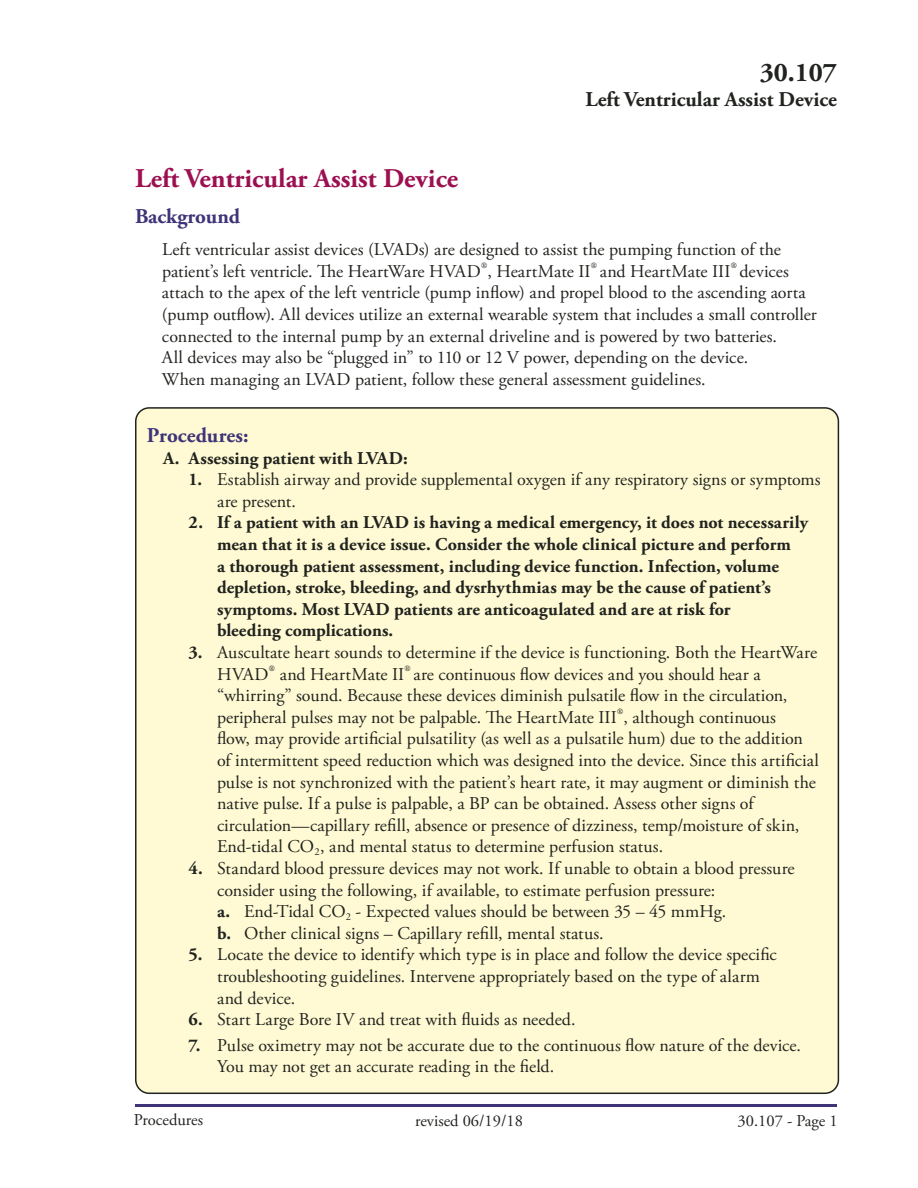
<style>
.page{position:relative;width:918px;height:1188px;background:#fff}
.page>*{position:absolute;margin:0;border:0;box-sizing:border-box;transform-origin:0 0}
.t1{font:700 27px "Adobe Garamond Pro";color:#9c1051}
.t2{font:700 27px "Adobe Garamond Pro";color:#20231e}
.t3{font:700 21px "Adobe Garamond Pro";color:#20231e}
.t4{font:700 21px "Adobe Garamond Pro";color:#3e3477}
.t5{font:18px/21.6px "Adobe Garamond Pro";color:#20231e}
.t6{font:700 18px/21.6px "Adobe Garamond Pro";letter-spacing:.005em;color:#20231e}
.t7{font:16.5px "Adobe Garamond Pro";color:#20231e}
.s1{font-weight:700}
</style>
<div class="page">
<hr style="left:135px;top:1104px;width:702px;height:3px;background:#3e3477">
<div style="left:136px;top:408px;width:702px;height:685px;background:#fffad4;border-radius:14px"></div>
<h1 class="t2" style="left:760px;top:57px;width:79px">30.107</h1>
<p class="t3" style="left:586px;top:87px;width:253px">Left Ventricular Assist Device</p>
<h1 class="t1" style="left:135px;top:163px;width:325px">Left Ventricular Assist Device</h1>
<p class="t4" style="left:135px;top:204px;width:107px">Background</p>
<p class="t5" style="left:162px;top:239px;width:621px">Left ventricular assist devices (LVADs) are designed to assist the pumping function of the patient’s left ventricle. The HeartWare HVAD , HeartMate II</p>
<p class="t5" style="left:162px;top:261px;width:656px;text-indent:578px">devices attach to the apex of the left ventricle (pump inflow) and propel blood to the ascending aorta (pump outflow). All devices utilize an external wearable system that includes a small controller connected to the internal pump by an external driveline and is powered by two batteries.<br>All devices may also be “plugged in” to 110 or 12 V power, depending on the device.<br>When managing an LVAD patient, follow these general assessment guidelines.</p>
<p class="t4" style="left:147px;top:423px;width:103px">Procedures:</p>
<p class="t6" style="left:163px;top:448px;width:246px">A. Assessing patient with LVAD:</p>
<p class="t5" style="left:217px;top:469px;width:605px;text-indent:-28px"><span class="s1">1.</span> Establish airway and provide supplemental oxygen if any respiratory signs or symptoms are present.</p>
<p class="t6" style="left:217px;top:512px;width:593px;text-indent:-28px">2. If a patient with an LVAD is having a medical emergency, it does not necessarily mean that it is a device issue. Consider the whole clinical picture and perform<br>a thorough patient assessment, including device function. Infection, volume depletion, stroke, bleeding, and dysrhythmias may be the cause of patient’s symptoms. Most LVAD patients are anticoagulated and are at risk for<br>bleeding complications.</p>
<p class="t5" style="left:217px;top:642px;width:602px;text-indent:-28px"><span class="s1">3.</span> Auscultate heart sounds to determine if the device is functioning. Both the HeartWare<br>HVAD</p>
<p class="t5" style="left:600px;top:261px;width:132px">and HeartMate III</p>
<p class="t5" style="left:217px;top:664px;width:572px;text-indent:196px">are continuous flow devices and you should hear a “whirring” sound. Because these devices diminish pulsatile flow in the circulation, peripheral pulses may not be palpable. The HeartMate III , although continuous</p>
<p class="t5" style="left:217px;top:729px;width:603px">flow, may provide artificial pulsatility (as well as a pulsatile hum) due to the addition of intermittent speed reduction which was designed into the device. Since this artificial pulse is not synchronized with the patient’s heart rate, it may augment or diminish the native pulse. If a pulse is palpable, a BP can be obtained. Assess other signs of circulation—capillary refill, absence or presence of dizziness, temp/moisture of skin, End-tidal CO<sub>2</sub>, and mental status to determine perfusion status.</p>
<p class="t5" style="left:217px;top:858px;width:579px;text-indent:-28px"><span class="s1">4.</span> Standard blood pressure devices may not work. If unable to obtain a blood pressure consider using the following, if available, to estimate perfusion pressure:<br><span class="s1">a.</span> End-Tidal CO<sub>2</sub> - Expected values should be between 35 – 45 mmHg.<br><span class="s1">b.</span> Other clinical signs – Capillary refill, mental status.</p>
<p class="t5" style="left:217px;top:945px;width:561px;text-indent:-28px"><span class="s1">5.</span> Locate the device to identify which type is in place and follow the device specific troubleshooting guidelines. Intervene appropriately based on the type of alarm and device.</p>
<p class="t5" style="left:189px;top:1009px;width:388px"><span class="s1">6.</span> Start Large Bore IV and treat with fluids as needed.</p>
<p class="t5" style="left:217px;top:1035px;width:585px;line-height:21px;text-indent:-28px"><span class="s1">7.</span> Pulse oximetry may not be accurate due to the continuous flow nature of the device.<br>You may not get an accurate reading in the field.</p>
<p class="t7" style="left:415px;top:1111px;width:109px">revised 06/19/18</p>
<p class="t7" style="left:738px;top:1111px;width:102px">30.107 - Page 1</p>
<p class="t5" style="left:280px;top:664px;width:126px">and HeartMate II</p>
<p class="t7" style="left:134px;top:1110px;width:71px">Procedures</p>
</div>
